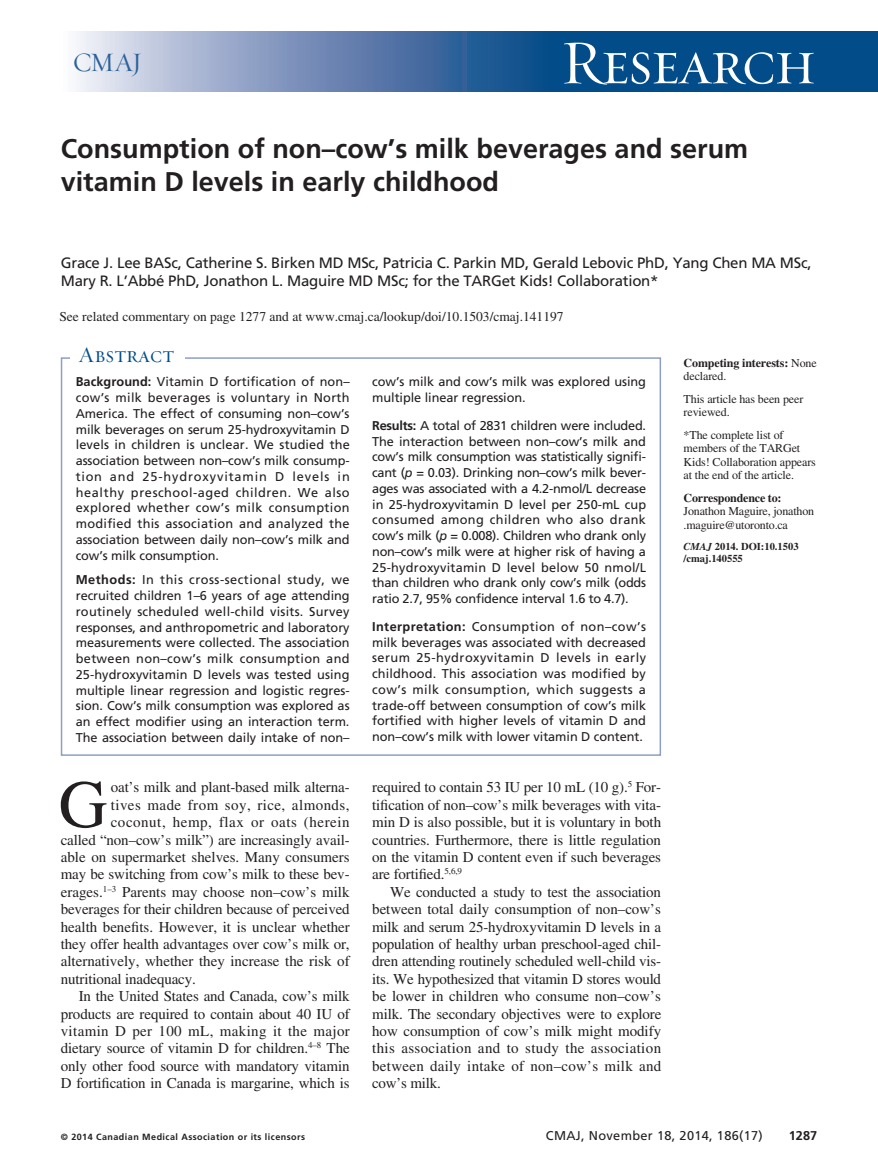
<style>
.page{position:relative;width:878px;height:1175px;background:#fff}
.page>*{position:absolute;margin:0;border:0;box-sizing:border-box;transform-origin:0 0}
.t1{font:67.5px "Times LT Std";color:#231f20}
.t2{font:63px "Requiem Display HTF Small Caps";letter-spacing:-.03em;color:#fff}
.t3{font:700 27px/33px "Frutiger LT Std";color:#231f20}
.t4{font:27px "Requiem Display HTF Roman";color:#2c6199}
.t5{font:22.5px "Requiem Display HTF Small Caps";color:#014c89}
.t6{font:15px/17.4px "Times LT Std";letter-spacing:-.01em;color:#231f20;text-align:justify}
.t7{font:15px/18px "Frutiger LT Std";letter-spacing:-.015em;color:#231f20}
.t8{font:15px "Times LT Std";letter-spacing:.025em;color:#231f20}
.t9{font:15px "Times LT Std";letter-spacing:.03em;color:#231f20}
.t10{font:15px "Times LT Std";letter-spacing:.035em;color:#231f20}
.t11{font:13.5px "Times LT Std";color:#231f20}
.t12{font:12.75px/15.8px "Frutiger LT Std";letter-spacing:-.005em;color:#231f20;text-align:justify}
.t13{font:12.75px "Frutiger LT Std";letter-spacing:.025em;color:#231f20}
.t14{font:700 12.75px "Frutiger LT Std";color:#231f20}
.t15{font:12px/13.5px "Times LT Std";letter-spacing:-.01em;color:#231f20}
.t16{font:700 12px/13.5px "Times LT Std";letter-spacing:-.01em;color:#231f20}
.t17{font:700 10.5px/12px "Times LT Std";color:#231f20}
.t18{font:700 9px "Frutiger LT Std";letter-spacing:.05em;color:#231f20}
.s1{font-weight:700}
.s2{font-style:italic}
.s3{font-weight:400}
</style>
<div class="page">
<div style="left:542px;top:32px;width:336px;height:60px;background:#014c89"></div>
<svg style="left:77px;top:32px;width:465px;height:60px;background:#7893ba"></svg>
<div style="left:61px;top:357px;width:600px;height:399px;border:2px solid #8e9fc4"></div>
<div style="left:70px;top:339px;width:115px;height:30px;background:#fff"></div>
<h3 class="t4" style="left:73px;top:46px;width:71px">CMAJ</h3>
<h2 class="t2" style="left:560px;top:26px;width:258px">Research</h2>
<h3 class="t3" style="left:61px;top:133px;width:689px">Consumption of non–cow’s milk beverages and serum vitamin D levels in early childhood</h3>
<p class="t7" style="left:61px;top:254px;width:752px">Grace J. Lee BASc, Catherine S. Birken MD MSc, Patricia C. Parkin MD, Gerald Lebovic PhD, Yang Chen MA MSc,<br>Mary R. L’Abbé PhD, Jonathon L. Maguire MD MSc; for the TARGet Kids! Collaboration*</p>
<p class="t11" style="left:59px;top:309px;width:505px">See related commentary on page 1277 and at www.cmaj.ca/lookup/doi/10.1503/cmaj.141197</p>
<h3 class="t5" style="left:79px;top:341px;width:97px">Abstract</h3>
<p class="t12" style="left:76px;top:374px;width:275px"><span class="s1">Background:</span> Vitamin D fortification of non– cow’s milk beverages is voluntary in North America. The effect of consuming non–cow’s milk beverages on serum 25-hydroxyvitamin D levels in children is unclear. We studied the association between non–cow’s milk consump&shy;tion and 25-hydroxyvitamin D levels in healthy preschool-aged children. We also explored whether cow’s milk consumption modified this association and analyzed the association between daily non–cow’s milk and cow’s milk consumption.</p>
<p class="t12" style="left:76px;top:572px;width:275px"><span class="s1">Methods:</span> In this cross-sectional study, we recruited children 1–6 years of age attending routinely scheduled well-child visits. Survey responses, and anthropometric and laboratory measurements were collected. The association between non–cow’s milk consumption and 25-hydroxyvitamin D levels was tested using multiple linear regression and logistic regres&shy;sion. Cow’s milk consumption was explored as an effect modifier using an interaction term.<br>The association between daily intake of non–</p>
<h1 class="t1" style="left:59px;top:766px;width:50px">G</h1>
<p class="t6" style="left:111px;top:778px;width:240px">oat’s milk and plant-based milk alterna-</p>
<p class="t9" style="left:111px;top:796px;width:240px">tives made from soy, rice, almonds,</p>
<p class="t10" style="left:111px;top:813px;width:240px">coconut, hemp, flax or oats (herein</p>
<p class="t6" style="left:61px;top:830px;width:290px">called “non–cow’s milk”) are increasingly avail-</p>
<p class="t6" style="left:61px;top:848px;width:290px">able on supermarket shelves. Many consumers</p>
<p class="t6" style="left:61px;top:865px;width:290px">may be switching from cow’s milk to these bev-</p>
<p class="t6" style="left:61px;top:883px;width:290px">erages.<sup>1–3</sup> Parents may choose non–cow’s milk</p>
<p class="t6" style="left:61px;top:900px;width:290px">beverages for their children because of perceived</p>
<p class="t6" style="left:61px;top:917px;width:291px">health benefits. However, it is unclear whether</p>
<p class="t6" style="left:61px;top:935px;width:290px">they offer health advantages over cow’s milk or,</p>
<p class="t6" style="left:61px;top:952px;width:290px">alternatively, whether they increase the risk of</p>
<p class="t6" style="left:61px;top:970px;width:137px">nutritional inadequacy.</p>
<p class="t6" style="left:79px;top:987px;width:272px">In the United States and Canada, cow’s milk</p>
<p class="t6" style="left:61px;top:1004px;width:290px">products are required to contain about 40 IU of</p>
<p class="t8" style="left:61px;top:1022px;width:290px">vitamin D per 100 mL, making it the major</p>
<p class="t6" style="left:61px;top:1039px;width:290px">dietary source of vitamin D for children.<sup>4–8</sup> The</p>
<p class="t6" style="left:61px;top:1057px;width:290px">only other food source with mandatory vitamin</p>
<p class="t6" style="left:61px;top:1074px;width:290px">D fortification in Canada is margarine, which is</p>
<p class="t12" style="left:372px;top:374px;width:275px">cow’s milk and cow’s milk was explored using multiple linear regression.</p>
<p class="t12" style="left:372px;top:417px;width:275px"><span class="s1">Results:</span> A total of 2831 children were included.<br>The interaction between non–cow’s milk and cow’s milk consumption was statistically signifi&shy;cant (<span class="s2">p</span> = 0.03). Drinking non–cow’s milk bever&shy;ages was associated with a 4.2-nmol/L decrease in 25-hydroxyvitamin D level per 250-mL cup consumed among children who also drank cow’s milk (<span class="s2">p</span> = 0.008). Children who drank only non–cow’s milk were at higher risk of having a 25-hydroxyvitamin D level below 50 nmol/L than children who drank only cow’s milk (odds ratio 2.7, 95% confidence interval 1.6 to 4.7).</p>
<p class="t12" style="left:372px;top:618px;width:275px"><span class="s1">Interpretation:</span> Consumption of non–cow’s milk beverages was associated with decreased serum 25-hydroxyvitamin D levels in early childhood. This association was modified by cow’s milk consumption, which suggests a trade-off between consumption of cow’s milk fortified with higher levels of vitamin D and non–cow’s milk with lower vitamin D content.</p>
<p class="t6" style="left:372px;top:778px;width:290px">required to contain 53 IU per 10 mL (10 g).<sup>5</sup> For&shy;tification of non–cow’s milk beverages with vita&shy;min D is also possible, but it is voluntary in both countries. Furthermore, there is little regulation on the vitamin D content even if such beverages are fortified.<sup>5,6,9</sup></p>
<p class="t6" style="left:372px;top:883px;width:290px;text-indent:18px">We conducted a study to test the association between total daily consumption of non–cow’s milk and serum 25-hydroxyvitamin D levels in a population of healthy urban preschool-aged chil&shy;dren attending routinely scheduled well-child vis&shy;its. We hypothesized that vitamin D stores would be lower in children who consume non–cow’s milk. The secondary objectives were to explore how consumption of cow’s milk might modify this association and to study the association between daily intake of non–cow’s milk and cow’s milk.</p>
<p class="t16" style="left:683px;top:355px;width:135px">Competing interests: <span class="s3">None declared.</span></p>
<p class="t15" style="left:683px;top:392px;width:121px">This article has been peer reviewed.</p>
<p class="t15" style="left:683px;top:428px;width:134px">*The complete list of members of the TARGet<br>Kids! Collaboration appears at the end of the article.</p>
<p class="t16" style="left:683px;top:490px;width:99px">Correspondence to:</p>
<p class="t15" style="left:683px;top:504px;width:132px">Jonathon Maguire, jonathon .maguire@utoronto.ca</p>
<p class="t17" style="left:683px;top:540px;width:116px"><span class="s2">CMAJ</span> 2014. DOI:10.1503 /cmaj.140555</p>
<p class="t18" style="left:61px;top:1131px;width:246px">© 2014 Canadian Medical Association or its licensors</p>
<p class="t13" style="left:546px;top:1127px;width:218px">CMAJ, November 18, 2014, 186(17)</p>
<p class="t14" style="left:788px;top:1127px;width:30px">1287</p>
</div>
